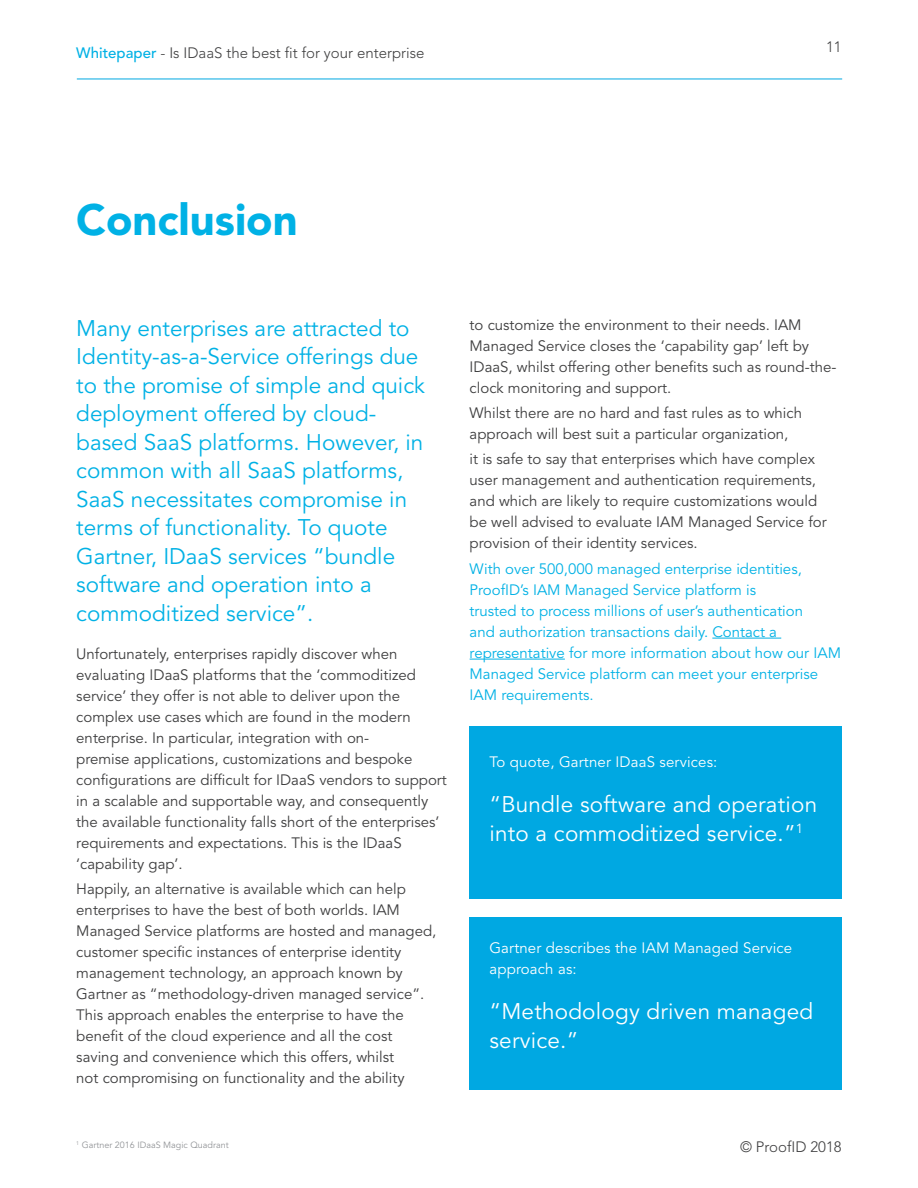
<style>
.page{position:relative;width:918px;height:1188px;background:#fff}
.page>*{position:absolute;margin:0;border:0;box-sizing:border-box;transform-origin:0 0}
.Heading{font:900 43.5px "Avenir";color:#00b1e5}
.Blue_sub_copy{font:22.5px/28.5px "Avenir";color:#00b1e5}
.Blue_sub_copy-2{font:22.5px/28.5px "Avenir";letter-spacing:.01em;color:#fff}
.Body_copy{font:15px/21px "Avenir";color:#3e3e3f}
.Body_copy-2{font:15px/21px "Avenir";color:#00b1e5}
.Blue_sub_copy-3{font:15px/21px "Avenir";letter-spacing:.01em;color:#fff}
.t1{font:300 15px "Avenir";color:#3e3e3f}
.t2{font:9px "Avenir";color:#939598}
.s1{font-weight:500;color:#00b1e5}
</style>
<div class="page">
<hr style="left:77px;top:79px;width:765px;height:1px;background:#00a8e2">
<hr style="left:712px;top:638px;width:69px;height:1px;background:#00b1e5">
<hr style="left:470px;top:659px;width:95px;height:1px;background:#00b1e5">
<div style="left:470px;top:726px;width:372px;height:173px;background:#00a8e2"></div>
<div style="left:470px;top:917px;width:372px;height:173px;background:#00a8e2"></div>
<p class="t1" style="left:76px;top:44px;width:350px"><span class="s1">Whitepaper</span> - Is IDaaS the best fit for your enterprise</p>
<p class="t1" style="left:826px;top:38px;width:17px">11</p>
<p class="Heading" style="left:76px;top:194px;width:223px">Conclusion</p>
<p class="Blue_sub_copy" style="left:76px;top:314px;width:350px">Many enterprises are attracted to<br>Identity-as-a-Service offerings due to the promise of simple and quick deployment offered by cloud&shy;based SaaS platforms. However, in common with all SaaS platforms,<br>SaaS necessitates compromise in terms of functionality. To quote<br>Gartner, IDaaS services “bundle software and operation into a commoditized service”.</p>
<p class="Body_copy" style="left:76px;top:643px;width:372px">Unfortunately, enterprises rapidly discover when evaluating IDaaS platforms that the ‘commoditized service’ they offer is not able to deliver upon the complex use cases which are found in the modern enterprise. In particular, integration with on-<br>premise applications, customizations and bespoke configurations are difficult for IDaaS vendors to support in a scalable and supportable way, and consequently the available functionality falls short of the enterprises’ requirements and expectations. This is the IDaaS ‘capability gap’.</p>
<p class="Body_copy" style="left:76px;top:879px;width:362px">Happily, an alternative is available which can help enterprises to have the best of both worlds. IAM Managed Service platforms are hosted and managed, customer specific instances of enterprise identity management technology, an approach known by Gartner as “methodology-driven managed service”.<br>This approach enables the enterprise to have the benefit of the cloud experience and all the cost saving and convenience which this offers, whilst<br>not compromising on functionality and the ability</p>
<p class="t2" style="left:76px;top:1139px;width:154px"><sup>1</sup> Gartner 2016 IDaaS Magic Quadrant</p>
<p class="Body_copy" style="left:470px;top:315px;width:368px">to customize the environment to their needs. IAM Managed Service closes the ‘capability gap’ left by IDaaS, whilst offering other benefits such as round-the&shy;clock monitoring and support.</p>
<p class="Body_copy" style="left:470px;top:403px;width:334px">Whilst there are no hard and fast rules as to which approach will best suit a particular organization,</p>
<p class="Body_copy" style="left:470px;top:449px;width:359px">it is safe to say that enterprises which have complex user management and authentication requirements, and which are likely to require customizations would be well advised to evaluate IAM Managed Service for provision of their identity services.</p>
<p class="Body_copy-2" style="left:470px;top:558px;width:373px">With over 500,000 managed enterprise identities, ProofID’s IAM Managed Service platform is<br>trusted to process millions of user’s authentication<br>and authorization transactions daily. Contact a representative for more information about how our IAM Managed Service platform can meet your enterprise IAM requirements.</p>
<p class="Blue_sub_copy-3" style="left:489px;top:752px;width:229px">To quote, Gartner IDaaS services:</p>
<p class="Blue_sub_copy-2" style="left:489px;top:791px;width:329px">“Bundle software and operation into a commoditized service.”<sup>1</sup></p>
<p class="Blue_sub_copy-3" style="left:489px;top:938px;width:304px">Gartner describes the IAM Managed Service approach as:</p>
<p class="Blue_sub_copy-2" style="left:489px;top:998px;width:325px">“Methodology driven managed service.”</p>
<p class="t1" style="left:740px;top:1138px;width:103px">© ProofID 2018</p>
</div>
